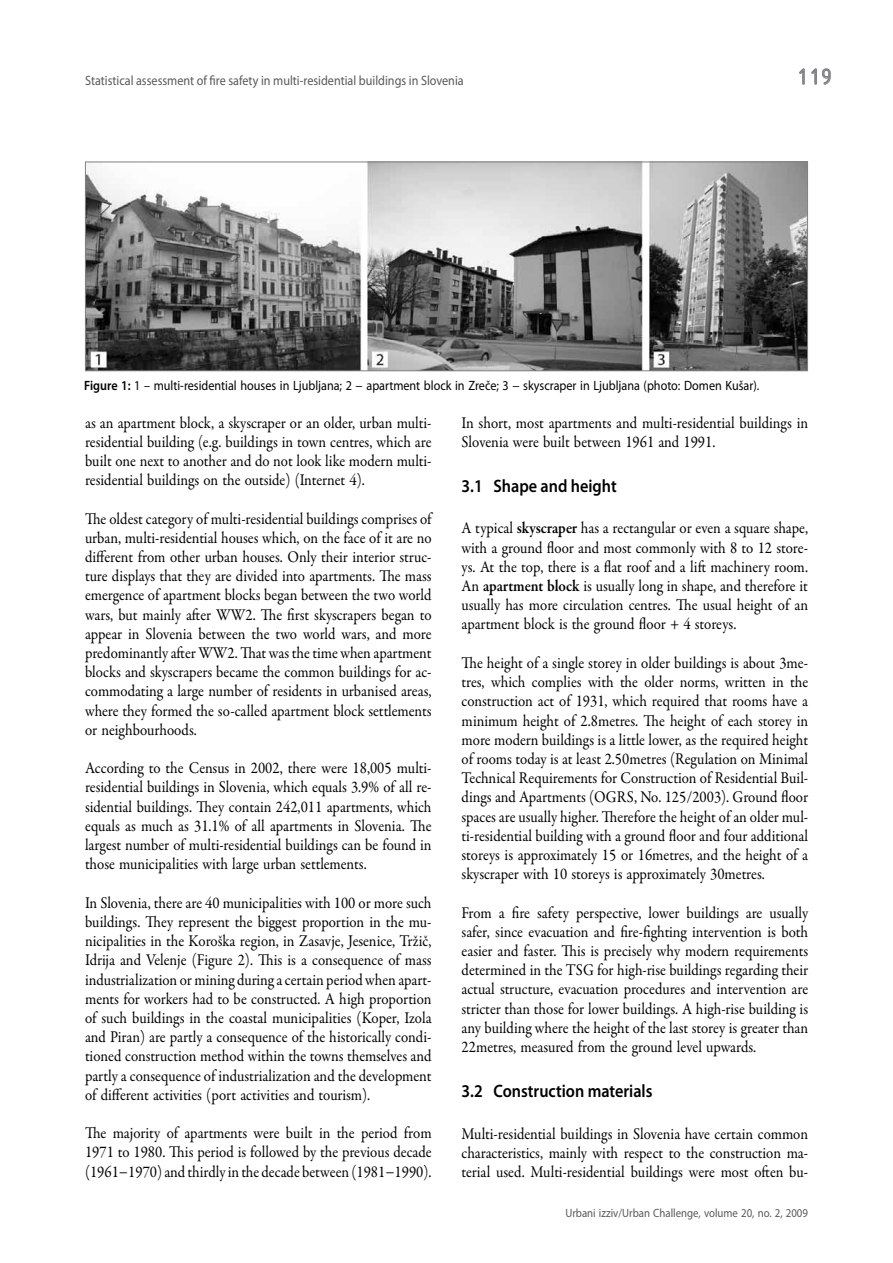
<style>
.page{position:relative;width:893px;height:1263px;background:#fff}
.page>*{position:absolute;margin:0;border:0;box-sizing:border-box;transform-origin:0 0}
.t1{font:24px "ISOCTEUR";color:#808285}
.t2{font:600 18px "Myriad Pro";color:#000;scale:.9 1}
.t3{font:16.5px/19.2px "Garamond Premr Pro";color:#000;text-align:justify;scale:.9 1}
.t4{font:13.5px "Myriad Pro";color:#000;scale:.9 1}
.t5{font:13.5px "Myriad Pro";color:#58595b;scale:.9 1}
.t6{font:12px "Myriad Pro";color:#58595b;scale:.9 1}
.s1{font-weight:600}
</style>
<div class="page">
<svg style="left:799px;top:68px;width:6px;height:17px"></svg>
<svg style="left:811px;top:68px;width:20px;height:17px"></svg>
<img style="left:87px;top:164px;width:719px;height:205px">
<div style="left:85px;top:162px;width:723px;height:209px;border:1px solid #808285"></div>
<p class="t5" style="left:85px;top:72px;width:422px">Statistical assessment of fire safety in multi-residential buildings in Slovenia</p>
<h1 class="t1" style="left:793px;top:61px;width:43px">119</h1>
<p class="t4" style="left:84px;top:377px;width:751px"><span class="s1">Figure 1:</span> 1 – multi-residential houses in Ljubljana; 2 − apartment block in Zreče; 3 − skyscraper in Ljubljana (photo: Domen Kušar).</p>
<p class="t3" style="left:462px;top:413px;width:386px">In short, most apartments and multi-residential buildings in<br>Slovenia were built between 1961 and 1991.</p>
<p class="t2" style="left:462px;top:474px;width:174px">3.1 Shape and height</p>
<p class="t3" style="left:462px;top:519px;width:387px">A typical <span class="s1">skyscraper</span> has a rectangular or even a square shape, with a ground floor and most commonly with 8 to 12 store&shy;ys. At the top, there is a flat roof and a lift machinery room.<br>An <span class="s1">apartment block</span> is usually long in shape, and therefore it usually has more circulation centres. The usual height of an apartment block is the ground floor + 4 storeys.</p>
<p class="t3" style="left:462px;top:653px;width:387px">The height of a single storey in older buildings is about 3me&shy;tres, which complies with the older norms, written in the construction act of 1931, which required that rooms have a minimum height of 2.8metres. The height of each storey in more modern buildings is a little lower, as the required height of rooms today is at least 2.50metres (Regulation on Minimal Technical Requirements for Construction of Residential Buil&shy;dings and Apartments (OGRS, No. 125/2003). Ground floor spaces are usually higher. Therefore the height of an older mul&shy;ti-residential building with a ground floor and four additional storeys is approximately 15 or 16metres, and the height of a skyscraper with 10 storeys is approximately 30metres.</p>
<p class="t3" style="left:462px;top:903px;width:387px">From a fire safety perspective, lower buildings are usually safer, since evacuation and fire-fighting intervention is both easier and faster. This is precisely why modern requirements determined in the TSG for high-rise buildings regarding their actual structure, evacuation procedures and intervention are stricter than those for lower buildings. A high-rise building is any building where the height of the last storey is greater than 22metres, measured from the ground level upwards.</p>
<p class="t2" style="left:462px;top:1079px;width:214px">3.2 Construction materials</p>
<p class="t3" style="left:462px;top:1124px;width:387px">Multi-residential buildings in Slovenia have certain common characteristics, mainly with respect to the construction ma&shy;terial used. Multi-residential buildings were most often bu-</p>
<p class="t3" style="left:85px;top:413px;width:387px">as an apartment block, a skyscraper or an older, urban multi&shy;residential building (e.g. buildings in town centres, which are built one next to another and do not look like modern multi&shy;residential buildings on the outside) (Internet 4).</p>
<p class="t3" style="left:85px;top:509px;width:387px">The oldest category of multi-residential buildings comprises of urban, multi-residential houses which, on the face of it are no different from other urban houses. Only their interior struc&shy;ture displays that they are divided into apartments. The mass emergence of apartment blocks began between the two world wars, but mainly after WW2. The first skyscrapers began to appear in Slovenia between the two world wars, and more predominantly after WW2. That was the time when apartment blocks and skyscrapers became the common buildings for ac&shy;commodating a large number of residents in urbanised areas, where they formed the so-called apartment block settlements or neighbourhoods.</p>
<p class="t3" style="left:85px;top:759px;width:387px">According to the Census in 2002, there were 18,005 multi&shy;residential buildings in Slovenia, which equals 3.9% of all re&shy;sidential buildings. They contain 242,011 apartments, which equals as much as 31.1% of all apartments in Slovenia. The largest number of multi-residential buildings can be found in those municipalities with large urban settlements.</p>
<p class="t3" style="left:85px;top:893px;width:387px">In Slovenia, there are 40 municipalities with 100 or more such buildings. They represent the biggest proportion in the mu&shy;nicipalities in the Koroška region, in Zasavje, Jesenice, Tržič, Idrija and Velenje (Figure 2). This is a consequence of mass industrialization or mining during a certain period when apart&shy;ments for workers had to be constructed. A high proportion of such buildings in the coastal municipalities (Koper, Izola and Piran) are partly a consequence of the historically condi&shy;tioned construction method within the towns themselves and partly a consequence of industrialization and the development of different activities (port activities and tourism).</p>
<p class="t3" style="left:85px;top:1124px;width:387px">The majority of apartments were built in the period from 1971 to 1980. This period is followed by the previous decade (1961−1970) and thirdly in the decade between (1981−1990).</p>
<p class="t6" style="left:565px;top:1205px;width:271px">Urbani izziv/Urban Challenge, volume 20, no. 2, 2009</p>
</div>
